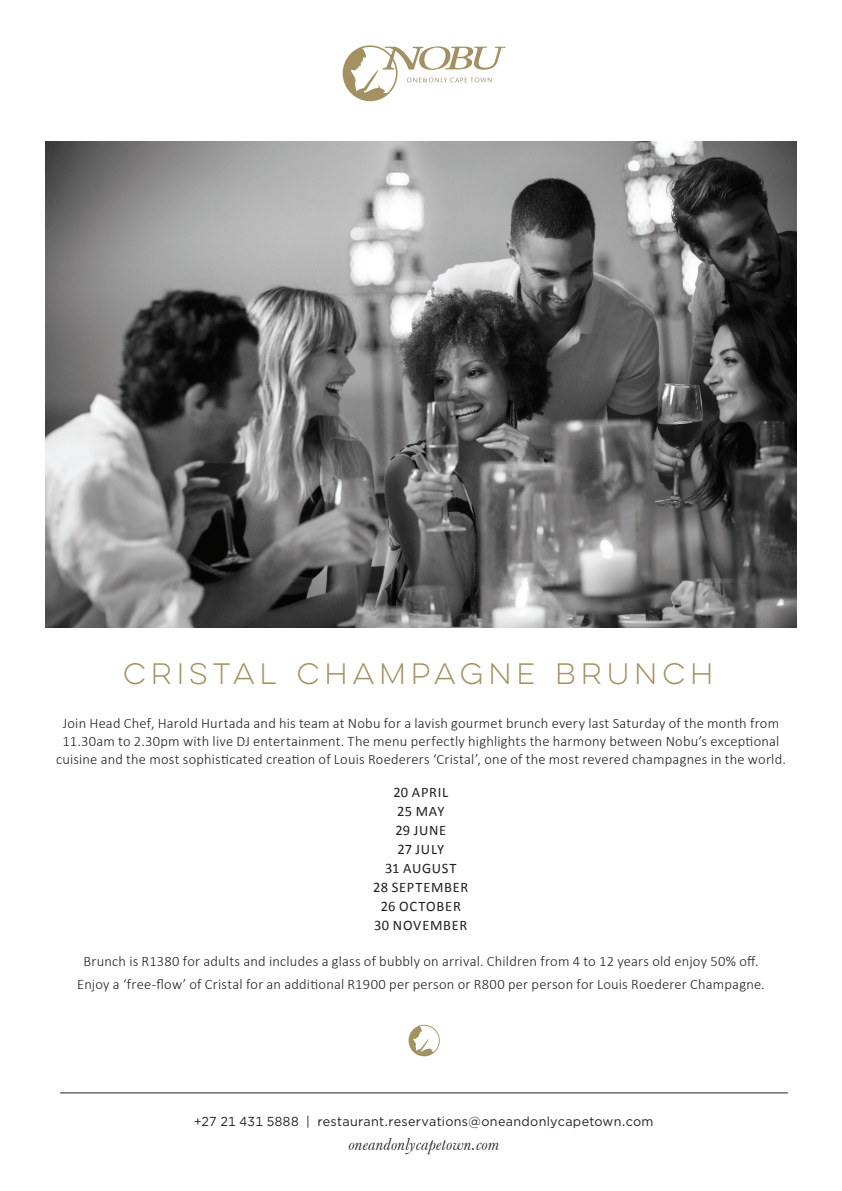
<style>
.page{position:relative;width:842px;height:1191px;background:#fff}
.page>*{position:absolute;margin:0;border:0;box-sizing:border-box;transform-origin:0 0}
.t1{font:26.4px "Lulo Clean One";letter-spacing:-.015em;color:#a39161}
.t2{font:italic 17.8px "Baskerville";letter-spacing:.015em;color:#231f20}
.Body_Copy_-_Calibri{font:300 14.4px/18px "Calibri";letter-spacing:.015em;color:#231f20;text-align:center}
.Body_Copy_-_Calibri-2{font:14.4px/19px "Calibri";letter-spacing:.05em;color:#231f20;text-align:center}
.t3{font:13px "Gotham";letter-spacing:.025em;color:#231f20}
</style>
<div class="page">
<img style="left:45px;top:142px;width:752px;height:485px">
<hr style="left:60px;top:1092px;width:728px;height:1px;background:#231f20">
<svg style="left:409px;top:1024px;width:31px;height:32px"></svg>
<svg style="left:343px;top:45px;width:163px;height:56px"></svg>
<p class="t1" style="left:123px;top:655px;width:597px">CRISTAL CHAMPAGNE BRUNCH</p>
<p class="Body_Copy_-_Calibri" style="left:56px;top:713px;width:731px">Join Head Chef, Harold Hurtada and his team at Nobu for a lavish gourmet brunch every last Saturday of the month from<br>11.30am to 2.30pm with live DJ entertainment. The menu perfectly highlights the harmony between Nobu’s exceptional cuisine and the most sophisticated creation of Louis Roederers ‘Cristal’, one of the most revered champagnes in the world.</p>
<p class="Body_Copy_-_Calibri-2" style="left:373px;top:782px;width:97px">20 APRIL<br>25 MAY<br>29 JUNE<br>27 JULY<br>31 AUGUST<br>28 SEPTEMBER<br>26 OCTOBER<br>30 NOVEMBER</p>
<p class="Body_Copy_-_Calibri" style="left:83px;top:952px;width:677px">Brunch is R1380 for adults and includes a glass of bubbly on arrival. Children from 4 to 12 years old enjoy 50% off.</p>
<p class="Body_Copy_-_Calibri" style="left:77px;top:974px;width:689px">Enjoy a ‘free-flow’ of Cristal for an additional R1900 per person or R800 per person for Louis Roederer Champagne.</p>
<p class="t3" style="left:194px;top:1113px;width:461px">+27 21 431 5888 | restaurant.reservations@oneandonlycapetown.com</p>
<p class="t2" style="left:348px;top:1133px;width:152px">oneandonlycapetown.com</p>
</div>
